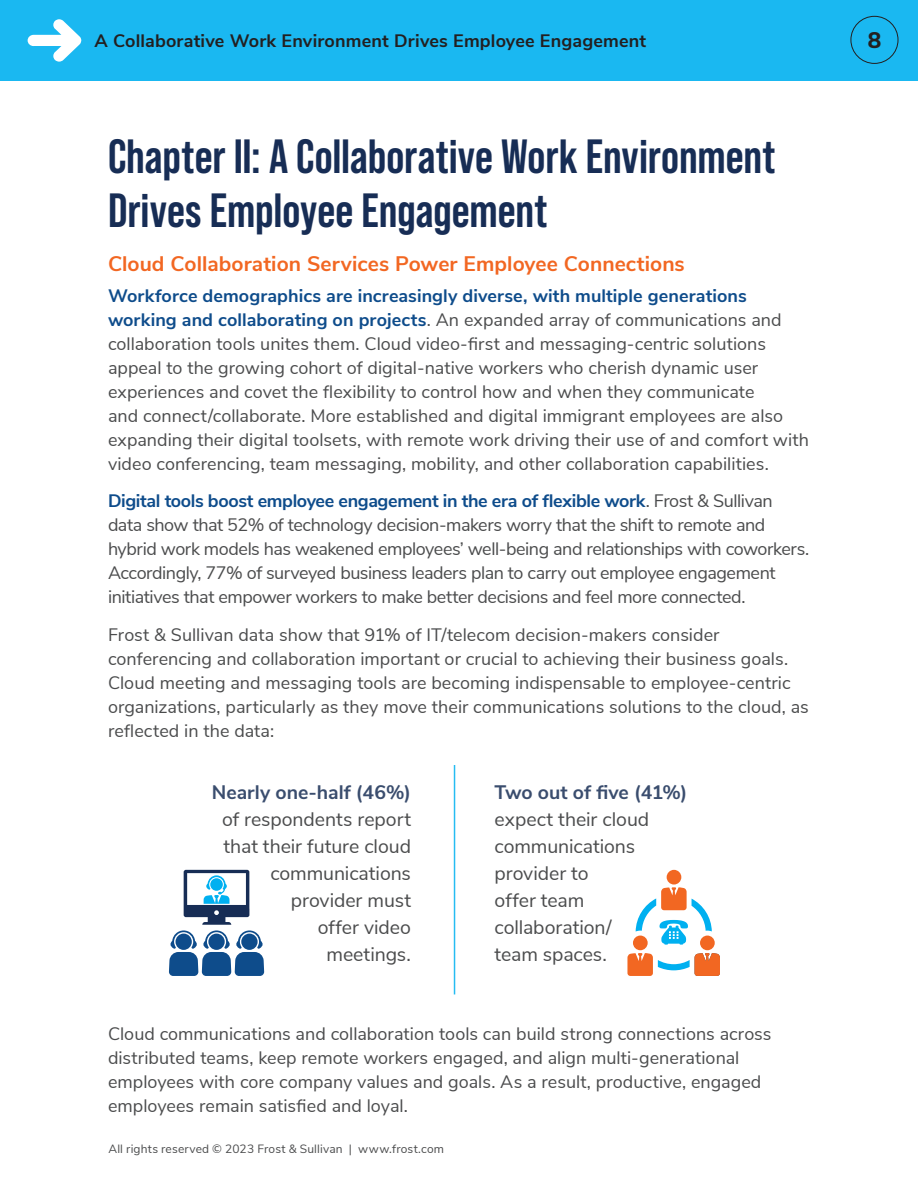
<style>
.page{position:relative;width:918px;height:1188px;background:#fff}
.page>*{position:absolute;margin:0;border:0;box-sizing:border-box;transform-origin:0 0}
._1st_Lvl_Header{font:700 48px/54px "Bebas Neue Pro";color:#172d55}
.Page_Number{font:800 22.5px "Nunito Sans";color:#231f20}
._2nd_Lvl_Header{font:700 21px "Nunito Sans";letter-spacing:.005em;color:#f26722}
.Call_Out{font:19.5px/27px "Nunito Sans";letter-spacing:-.005em;color:#4b4c4d;text-align:right}
.Body_Text{font:18px/24px "Nunito Sans";color:#4b4c4d}
.Body_Text-2{font:18px/24px "Nunito Sans";letter-spacing:-.025em;color:#4b4c4d}
.Running_Header{font:700 18px "Nunito Sans";letter-spacing:.01em;color:#231f20}
.Inside_Page_Running_Footer{font:12px "Nunito Sans";letter-spacing:.015em;color:#4b4c4d}
.s1{font-weight:700;color:#0e4c8b}
.s2{font-weight:700;color:#3a4d6e}
</style>
<div class="page">
<div style="left:0;top:0;width:918px;height:81px;background:#1ab8f1"></div>
<svg style="left:28px;top:19px;width:53px;height:43px"></svg>
<div style="left:850px;top:16px;width:48px;height:48px;border:1px solid #231f20;border-radius:50%"></div>
<hr style="left:454px;top:765px;width:1px;height:229px;background:#26bcf2">
<svg style="left:169px;top:870px;width:95px;height:106px"></svg>
<div style="left:633px;top:936px;width:15px;height:14px;background:#f26722;border-radius:50%"></div>
<div style="left:667px;top:870px;width:14px;height:15px;background:#f26722;border-radius:50%"></div>
<div style="left:700px;top:936px;width:15px;height:14px;background:#f26722;border-radius:50%"></div>
<svg style="left:636px;top:887px;width:76px;height:58px"></svg>
<svg style="left:627px;top:953px;width:93px;height:23px"></svg>
<p class="Running_Header" style="left:94px;top:28px;width:553px">A Collaborative Work Environment Drives Employee Engagement</p>
<p class="Page_Number" style="left:868px;top:24px;width:15px">8</p>
<h1 class="_1st_Lvl_Header" style="left:108px;top:129px;width:669px">Chapter II: A Collaborative Work Environment<br>Drives Employee Engagement</h1>
<h2 class="_2nd_Lvl_Header" style="left:108px;top:248px;width:578px">Cloud Collaboration Services Power Employee Connections</h2>
<p class="Body_Text" style="left:108px;top:282px;width:703px"><span class="s1">Workforce demographics are increasingly diverse, with multiple generations working and collaborating on projects</span>. An expanded array of communications and collaboration tools unites them. Cloud video-first and messaging-centric solutions appeal to the growing cohort of digital-native workers who cherish dynamic user experiences and covet the flexibility to control how and when they communicate<br>and connect/collaborate. More established and digital immigrant employees are also expanding their digital toolsets, with remote work driving their use of and comfort with video conferencing, team messaging, mobility, and other collaboration capabilities.</p>
<p class="Body_Text-2" style="left:108px;top:488px;width:703px"><span class="s1">Digital tools boost employee engagement in the era of flexible work</span>. Frost &amp; Sullivan data show that 52% of technology decision-makers worry that the shift to remote and hybrid work models has weakened employees’ well-being and relationships with coworkers.<br>Accordingly, 77% of surveyed business leaders plan to carry out employee engagement initiatives that empower workers to make better decisions and feel more connected.</p>
<p class="Body_Text" style="left:108px;top:621px;width:702px">Frost &amp; Sullivan data show that 91% of IT/telecom decision-makers consider conferencing and collaboration important or crucial to achieving their business goals.<br>Cloud meeting and messaging tools are becoming indispensable to employee-centric organizations, particularly as they move their communications solutions to the cloud, as reflected in the data:</p>
<p class="Call_Out" style="left:212px;top:778px;width:201px"><span class="s2">Nearly one-half (46%) </span>of respondents report that their future cloud communications provider must<br>offer video<br>meetings.</p>
<p class="Call_Out" style="left:495px;top:778px;width:194px;text-align:left"><span class="s2">Two out of five (41%) </span>expect their cloud communications provider to<br>offer team collaboration/<br>team spaces.</p>
<p class="Body_Text" style="left:108px;top:1020px;width:665px">Cloud communications and collaboration tools can build strong connections across distributed teams, keep remote workers engaged, and align multi-generational employees with core company values and goals. As a result, productive, engaged employees remain satisfied and loyal.</p>
<p class="Inside_Page_Running_Footer" style="left:108px;top:1140px;width:337px">All rights reserved © 2023 Frost &amp; Sullivan | www.frost.com</p>
</div>
